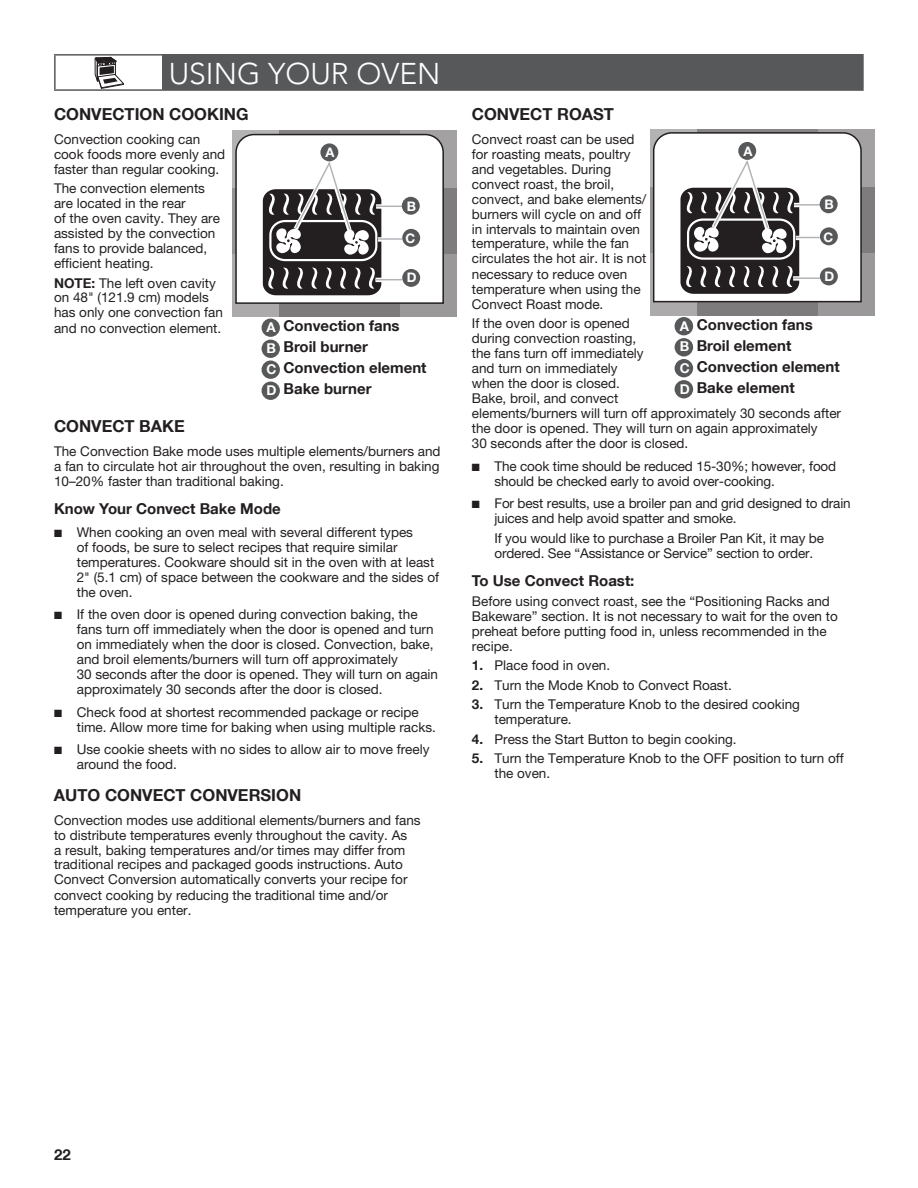
<style>
.page{position:relative;width:918px;height:1188px;background:#fff}
.page>*{position:absolute;margin:0;border:0;box-sizing:border-box;transform-origin:0 0}
.t1{font:300 30px "Avenir LT";color:#fff}
.t2{font:700 16.5px "Helvetica Neue LT Com";color:#231f20}
.t3{font:700 15px/21px "Helvetica Neue LT Com";color:#231f20}
.t4{font:13.5px/15px "Helvetica Neue LT Std";color:#231f20}
.t5{font:700 13.2px "Helvetica Neue";color:#fff}
.s1{font-family:"Helvetica Neue LT Com";font-weight:700}
.s2{font-size:13.5px;color:#fff}
</style>
<div class="page">
<div style="left:232px;top:131px;width:225px;height:186px;background:#231f20;opacity:.75"></div>
<svg style="left:235px;top:133px;width:210px;height:172px"></svg>
<div style="left:320px;top:143px;width:18px;height:18px;background:#57585a;border-radius:50%"></div>
<div style="left:402px;top:197px;width:18px;height:18px;background:#57585a;border-radius:50%"></div>
<div style="left:402px;top:229px;width:18px;height:18px;background:#57585a;border-radius:50%"></div>
<div style="left:402px;top:269px;width:18px;height:18px;background:#57585a;border-radius:50%"></div>
<div style="left:262px;top:319px;width:18px;height:18px;background:#57585a;border-radius:50%"></div>
<div style="left:262px;top:340px;width:18px;height:18px;background:#57585a;border-radius:50%"></div>
<div style="left:262px;top:360px;width:18px;height:19px;background:#57585a;border-radius:50%"></div>
<div style="left:262px;top:382px;width:18px;height:18px;background:#57585a;border-radius:50%"></div>
<div style="left:163px;top:55px;width:700px;height:35px;background:#57585a"></div>
<hr style="left:54px;top:54px;width:109px;height:2px;background:#57585a">
<hr style="left:54px;top:55px;width:2px;height:34px;background:#57585a">
<hr style="left:163px;top:54px;width:701px;height:2px;background:#57585a">
<hr style="left:862px;top:55px;width:2px;height:34px;background:#57585a">
<hr style="left:54px;top:89px;width:109px;height:2px;background:#57585a">
<hr style="left:163px;top:89px;width:701px;height:2px;background:#57585a">
<svg style="left:94px;top:56px;width:30px;height:33px"></svg>
<div style="left:650px;top:129px;width:224px;height:186px;background:#231f20;opacity:.75"></div>
<svg style="left:652px;top:131px;width:211px;height:172px"></svg>
<div style="left:738px;top:142px;width:18px;height:18px;background:#57585a;border-radius:50%"></div>
<div style="left:820px;top:195px;width:18px;height:18px;background:#57585a;border-radius:50%"></div>
<div style="left:820px;top:227px;width:18px;height:18px;background:#57585a;border-radius:50%"></div>
<div style="left:820px;top:267px;width:18px;height:18px;background:#57585a;border-radius:50%"></div>
<div style="left:675px;top:317px;width:18px;height:18px;background:#57585a;border-radius:50%"></div>
<div style="left:675px;top:338px;width:18px;height:18px;background:#57585a;border-radius:50%"></div>
<div style="left:675px;top:359px;width:18px;height:18px;background:#57585a;border-radius:50%"></div>
<div style="left:675px;top:380px;width:18px;height:18px;background:#57585a;border-radius:50%"></div>
<h1 class="t1" style="left:169px;top:56px;width:273px">USING YOUR OVEN</h1>
<p class="t2" style="left:54px;top:108px;width:196px">CONVECTION COOKING</p>
<p class="t4" style="left:54px;top:131px;width:173px">Convection cooking can cook foods more evenly and faster than regular cooking.</p>
<p class="t4" style="left:54px;top:181px;width:168px">The convection elements are located in the rear<br>of the oven cavity. They are assisted by the convection fans to provide balanced, ef昀椀cient heating.</p>
<p class="t4" style="left:54px;top:275px;width:171px"><span class="s1">NOTE:</span> The left oven cavity on 48" (121.9 cm) models has only one convection fan and no convection element.</p>
<p class="t5" style="left:325px;top:145px;width:11px">A</p>
<p class="t5" style="left:407px;top:199px;width:11px">B</p>
<p class="t5" style="left:406px;top:231px;width:11px">C</p>
<p class="t5" style="left:407px;top:270px;width:11px">D</p>
<p class="t3" style="left:267px;top:317px;width:161px"><span class="s2">A</span> Convection fans<br><span class="s2">B</span> Broil burner<br><span class="s2">C</span> Convection element<br><span class="s2">D</span> Bake burner</p>
<p class="t2" style="left:54px;top:420px;width:132px">CONVECT BAKE</p>
<p class="t4" style="left:54px;top:443px;width:388px;text-align:justify">The Convection Bake mode uses multiple elements/burners and a fan to circulate hot air throughout the oven, resulting in baking 10–20% faster than traditional baking.</p>
<p class="t3" style="left:54px;top:500px;width:228px">Know Your Convect Bake Mode</p>
<p class="t4" style="left:77px;top:524px;width:364px;text-indent:-23px">■ When cooking an oven meal with several different types<br>of foods, be sure to select recipes that require similar temperatures. Cookware should sit in the oven with at least 2" (5.1 cm) of space between the cookware and the sides of the oven.</p>
<p class="t4" style="left:77px;top:607px;width:363px;text-indent:-23px">■ If the oven door is opened during convection baking, the fans turn off immediately when the door is opened and turn on immediately when the door is closed. Convection, bake, and broil elements/burners will turn off approximately<br>30 seconds after the door is opened. They will turn on again approximately 30 seconds after the door is closed.</p>
<p class="t4" style="left:77px;top:704px;width:361px;text-indent:-23px">■ Check food at shortest recommended package or recipe time. Allow more time for baking when using multiple racks.</p>
<p class="t4" style="left:77px;top:742px;width:354px;text-indent:-23px">■ Use cookie sheets with no sides to allow air to move freely around the food.</p>
<p class="t2" style="left:54px;top:788px;width:249px">AUTO CONVECT CONVERSION</p>
<p class="t4" style="left:54px;top:812px;width:368px">Convection modes use additional elements/burners and fans to distribute temperatures evenly throughout the cavity. As<br>a result, baking temperatures and/or times may differ from traditional recipes and packaged goods instructions. Auto Convect Conversion automatically converts your recipe for convect cooking by reducing the traditional time and/or temperature you enter.</p>
<p class="t2" style="left:472px;top:108px;width:144px">CONVECT ROAST</p>
<p class="t4" style="left:472px;top:131px;width:176px">Convect roast can be used for roasting meats, poultry and vegetables. During convect roast, the broil, convect, and bake elements/ burners will cycle on and off in intervals to maintain oven temperature, while the fan circulates the hot air. It is not necessary to reduce oven temperature when using the<br>Convect Roast mode.</p>
<p class="t4" style="left:472px;top:316px;width:371px">If the oven door is opened<br>during convection roasting,<br>the fans turn off immediately<br>and turn on immediately<br>when the door is closed.<br>Bake, broil, and convect<br>elements/burners will turn off approximately 30 seconds after the door is opened. They will turn on again approximately<br>30 seconds after the door is closed.</p>
<p class="t4" style="left:494px;top:458px;width:343px;text-indent:-23px">■ The cook time should be reduced 15-30%; however, food should be checked early to avoid over-cooking.</p>
<p class="t4" style="left:494px;top:496px;width:358px;text-indent:-23px">■ For best results, use a broiler pan and grid designed to drain juices and help avoid spatter and smoke.</p>
<p class="t4" style="left:494px;top:530px;width:331px">If you would like to purchase a Broiler Pan Kit, it may be ordered. See “Assistance or Service” section to order.</p>
<p class="t3" style="left:472px;top:571px;width:164px">To Use Convect Roast:</p>
<p class="t4" style="left:472px;top:593px;width:368px">Before using convect roast, see the “Positioning Racks and Bakeware” section. It is not necessary to wait for the oven to preheat before putting food in, unless recommended in the recipe.</p>
<p class="t4" style="left:472px;top:658px;width:140px"><span class="s1">1.</span> Place food in oven.</p>
<p class="t4" style="left:472px;top:677px;width:261px"><span class="s1">2.</span> Turn the Mode Knob to Convect Roast.</p>
<p class="t4" style="left:494px;top:697px;width:307px;text-indent:-23px"><span class="s1">3.</span> Turn the Temperature Knob to the desired cooking temperature.</p>
<p class="t4" style="left:472px;top:731px;width:266px"><span class="s1">4.</span> Press the Start Button to begin cooking.</p>
<p class="t4" style="left:494px;top:751px;width:351px;text-indent:-23px"><span class="s1">5.</span> Turn the Temperature Knob to the OFF position to turn off the oven.</p>
<p class="t5" style="left:743px;top:144px;width:11px">A</p>
<p class="t5" style="left:825px;top:197px;width:11px">B</p>
<p class="t5" style="left:824px;top:229px;width:11px">C</p>
<p class="t5" style="left:825px;top:268px;width:11px">D</p>
<p class="t3" style="left:680px;top:315px;width:161px"><span class="s2">A</span> Convection fans<br><span class="s2">B</span> Broil element<br><span class="s2">C</span> Convection element<br><span class="s2">D</span> Bake element</p>
<p class="t3" style="left:54px;top:1145px;width:18px">22</p>
</div>
